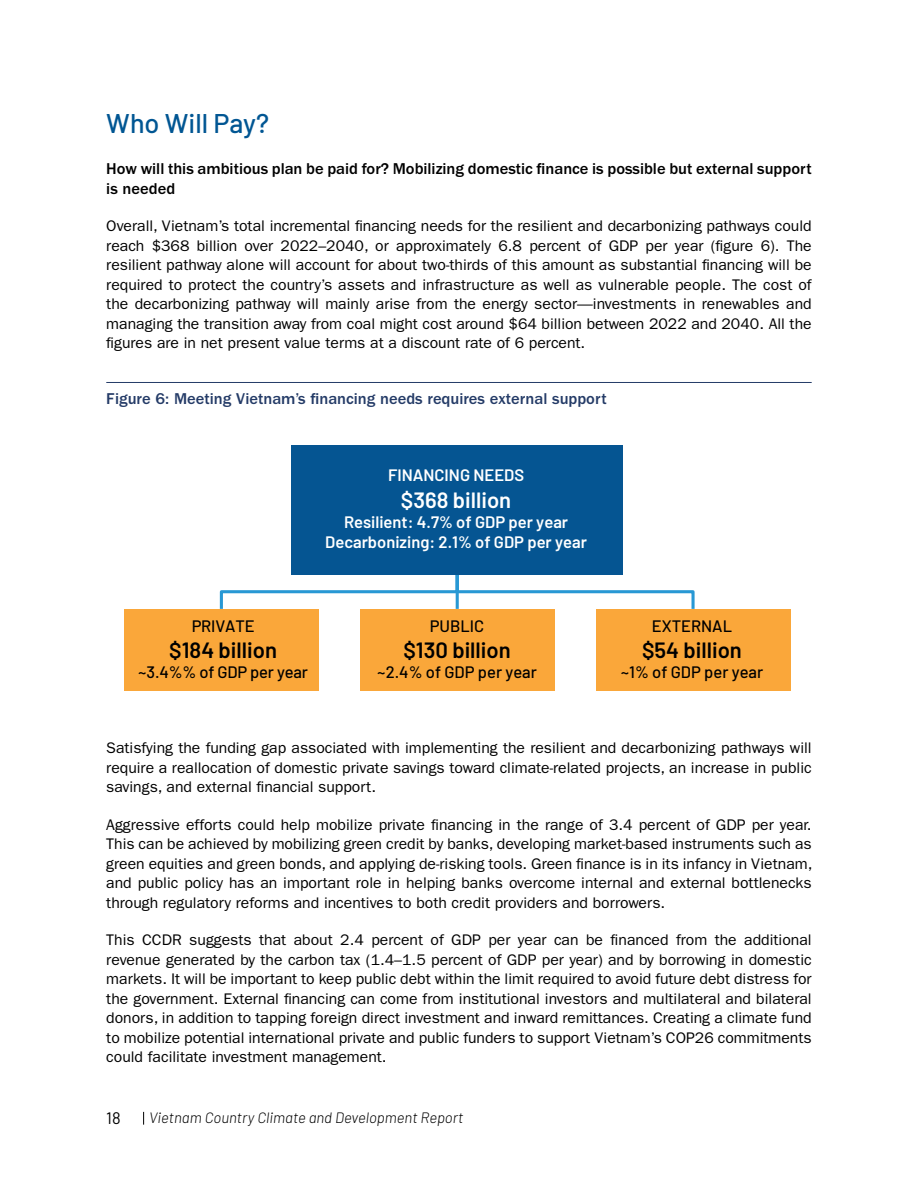
<style>
.page{position:relative;width:918px;height:1188px;background:#fff}
.page>*{position:absolute;margin:0;border:0;box-sizing:border-box;transform-origin:0 0}
.t1{font:500 27px "Barlow";color:#015693}
.t2{font:600 22.05px "Barlow";color:#000}
.t3{font:600 22.05px "Barlow";color:#fff}
.t4{font:16.5px/19.5px "SVN Franklin Gothic Medium";color:#000}
.t5{font:500 16.5px "Barlow";color:#000}
.t6{font:600 16.5px/19.8px "Barlow";color:#fff;text-align:center}
.t7{font:16.5px "SVN Franklin Gothic Medium";color:#243b67}
.t8{font:16.5px "Barlow";color:#000}
.t9{font:15.75px/19.5px "SVN Franklin Gothic Book";color:#000;text-align:justify}
.t10{font:italic 300 15px "Barlow";color:#000}
</style>
<div class="page">
<svg style="left:143px;top:1112px;width:1px;height:13px"></svg>
<hr style="left:106px;top:382px;width:706px;height:1px;background:#243b67">
<svg style="left:219px;top:575px;width:476px;height:34px"></svg>
<div style="left:291px;top:445px;width:332px;height:130px;background:#055592"></div>
<div style="left:124px;top:609px;width:195px;height:82px;background:#faa73a"></div>
<div style="left:360px;top:609px;width:195px;height:82px;background:#faa73a"></div>
<div style="left:596px;top:609px;width:195px;height:82px;background:#faa73a"></div>
<h1 class="t1" style="left:106px;top:104px;width:164px">Who Will Pay?</h1>
<p class="t4" style="left:106px;top:158px;width:707px">How will this ambitious plan be paid for? Mobilizing domestic finance is possible but external support is needed</p>
<p class="t9" style="left:106px;top:215px;width:707px">Overall, Vietnam’s total incremental financing needs for the resilient and decarbonizing pathways could reach $368 billion over 2022–2040, or approximately 6.8 percent of GDP per year (figure 6). The resilient pathway alone will account for about two-thirds of this amount as substantial financing will be required to protect the country’s assets and infrastructure as well as vulnerable people. The cost of the decarbonizing pathway will mainly arise from the energy sector—investments in renewables and managing the transition away from coal might cost around $64 billion between 2022 and 2040. All the figures are in net present value terms at a discount rate of 6 percent.</p>
<p class="t7" style="left:106px;top:387px;width:502px">Figure 6: Meeting Vietnam’s financing needs requires external support</p>
<p class="t6" style="left:388px;top:464px;width:138px">FINANCING NEEDS</p>
<h2 class="t3" style="left:401px;top:484px;width:112px">$368 billion</h2>
<p class="t6" style="left:325px;top:511px;width:263px">Resilient: 4.7% of GDP per year<br>Decarbonizing: 2.1% of GDP per year</p>
<p class="t5" style="left:192px;top:614px;width:64px">PRIVATE</p>
<h2 class="t2" style="left:169px;top:634px;width:109px">$184 billion</h2>
<p class="t5" style="left:138px;top:660px;width:171px">~3.4%% of GDP per year</p>
<p class="t5" style="left:430px;top:614px;width:56px">PUBLIC</p>
<h2 class="t2" style="left:403px;top:634px;width:109px">$130 billion</h2>
<p class="t5" style="left:377px;top:660px;width:161px">~2.4% of GDP per year</p>
<p class="t5" style="left:652px;top:614px;width:82px">EXTERNAL</p>
<h2 class="t2" style="left:642px;top:634px;width:101px">$54 billion</h2>
<p class="t5" style="left:621px;top:660px;width:144px">~1% of GDP per year</p>
<p class="t9" style="left:106px;top:737px;width:707px">Satisfying the funding gap associated with implementing the resilient and decarbonizing pathways will require a reallocation of domestic private savings toward climate-related projects, an increase in public savings, and external financial support.</p>
<p class="t9" style="left:106px;top:814px;width:708px">Aggressive efforts could help mobilize private financing in the range of 3.4 percent of GDP per year.<br>This can be achieved by mobilizing green credit by banks, developing market-based instruments such as green equities and green bonds, and applying de-risking tools. Green finance is in its infancy in Vietnam, and public policy has an important role in helping banks overcome internal and external bottlenecks through regulatory reforms and incentives to both credit providers and borrowers.</p>
<p class="t9" style="left:106px;top:929px;width:707px">This CCDR suggests that about 2.4 percent of GDP per year can be financed from the additional revenue generated by the carbon tax (1.4–1.5 percent of GDP per year) and by borrowing in domestic markets. It will be important to keep public debt within the limit required to avoid future debt distress for the government. External financing can come from institutional investors and multilateral and bilateral donors, in addition to tapping foreign direct investment and inward remittances. Creating a climate fund to mobilize potential international private and public funders to support Vietnam’s COP26 commitments could facilitate investment management.</p>
<p class="t8" style="left:106px;top:1106px;width:16px">18</p>
<p class="t10" style="left:149px;top:1107px;width:316px">Vietnam Country Climate and Development Report</p>
</div>
